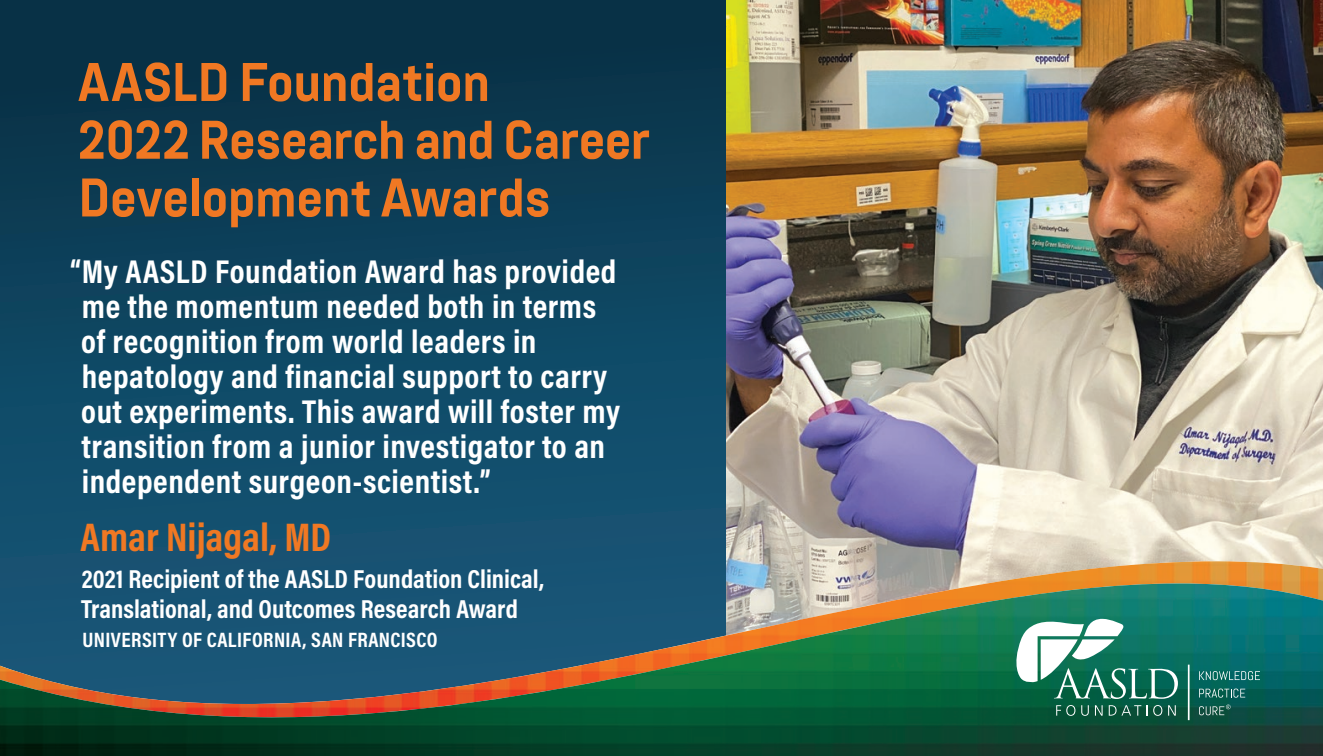
<style>
.page{position:relative;width:1323px;height:756px;background:#fff}
.page>*{position:absolute;margin:0;border:0;box-sizing:border-box;transform-origin:0 0}
.head2{font:700 54.25px/57.8px "Abel Pro";letter-spacing:-.03em;color:#f07823}
.awardee_name_REV{font:700 40.25px "Acumin Pro Cond";color:#f07823}
.pull_quote_2_REV{font:700 33.25px/35px "Acumin Pro Cond";letter-spacing:.015em;color:#fff}
.award{font:700 26.25px/29.8px "Acumin Pro Cond";letter-spacing:.005em;color:#fff}
.award_institution{font:700 21px "Acumin Pro Cond";letter-spacing:.02em;color:#fff}
</style>
<div class="page">
<svg style="left:0;top:0;width:727px;height:497px;background:#0d4059"></svg>
<img style="left:727px;top:0;width:596px;height:497px">
<svg style="left:0;top:497px;width:1323px;height:86px;background:#67818c"></svg>
<img style="left:0;top:583px;width:1323px;height:173px">
<svg style="left:1016px;top:619px;width:162px;height:80px"></svg>
<svg style="left:1056px;top:705px;width:19px;height:11px"></svg>
<svg style="left:1081px;top:705px;width:8px;height:11px"></svg>
<svg style="left:1095px;top:705px;width:8px;height:11px"></svg>
<svg style="left:1109px;top:705px;width:38px;height:11px"></svg>
<svg style="left:1153px;top:705px;width:9px;height:11px"></svg>
<svg style="left:1168px;top:705px;width:8px;height:11px"></svg>
<svg style="left:1199px;top:671px;width:61px;height:9px"></svg>
<svg style="left:1199px;top:689px;width:46px;height:9px"></svg>
<svg style="left:1199px;top:705px;width:32px;height:10px"></svg>
<hr style="left:1188px;top:665px;width:2px;height:55px;background:#fff">
<p class="head2" style="left:78px;top:54px;width:574px">AASLD Foundation<br>2022 Research and Career<br>Development Awards</p>
<p class="pull_quote_2_REV" style="left:81px;top:254px;width:540px;text-indent:-11px">“My AASLD Foundation Award has provided me the momentum needed both in terms of recognition from world leaders in hepatology and financial support to carry out experiments. This award will foster my transition from a junior investigator to an independent surgeon-scientist.”</p>
<p class="awardee_name_REV" style="left:81px;top:511px;width:252px">Amar Nijagal, MD</p>
<p class="award" style="left:81px;top:563px;width:465px">2021 Recipient of the AASLD Foundation Clinical,<br>Translational, and Outcomes Research Award</p>
<p class="award_institution" style="left:83px;top:625px;width:357px">UNIVERSITY OF CALIFORNIA, SAN FRANCISCO</p>
</div>
